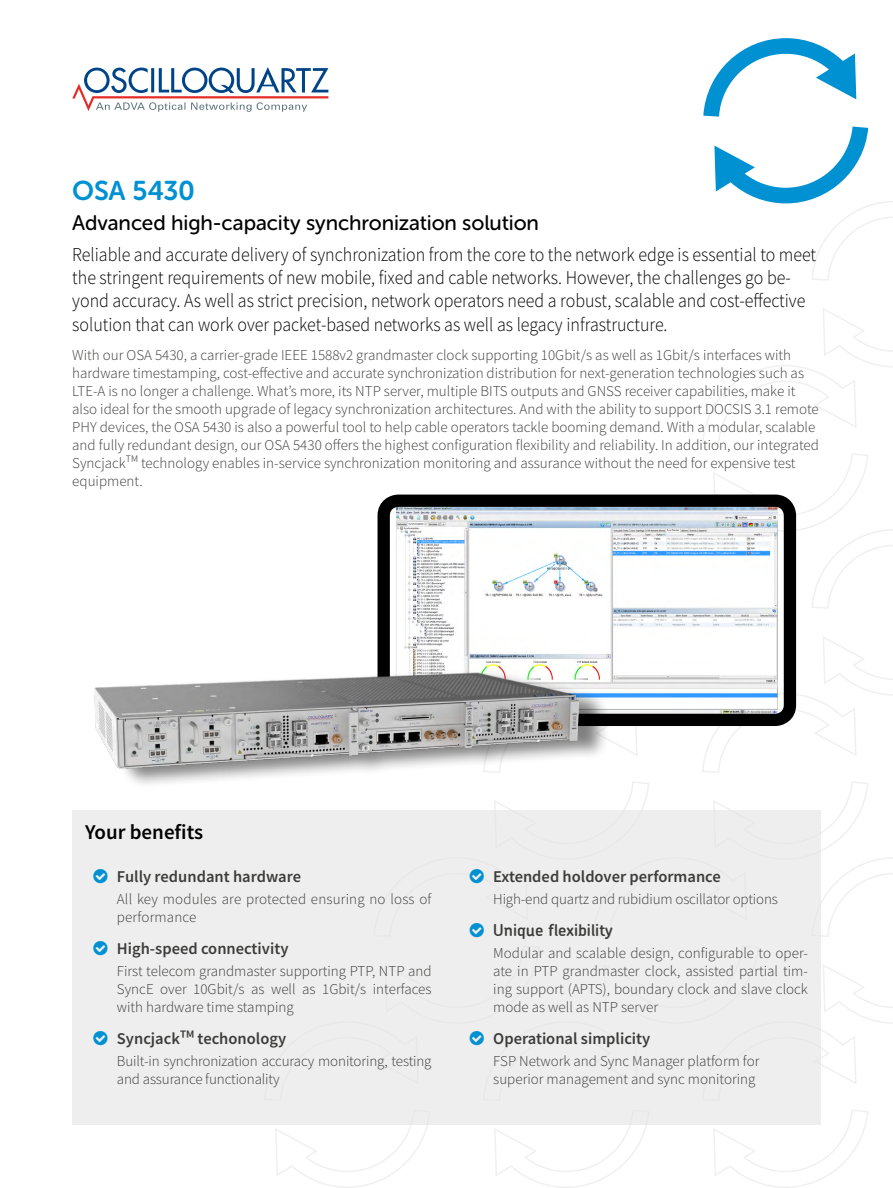
<style>
.page{position:relative;width:893px;height:1188px;background:#fff}
.page>*{position:absolute;margin:0;border:0;box-sizing:border-box;transform-origin:0 0}
.t1{font:27px "Museo Sans Rounded 700";letter-spacing:-.01em;color:#0091d3}
.t2{font:21px "Museo Sans Rounded 500";color:#000}
.t3{font:600 21px "Source Sans Pro";color:#000}
.t4{font:300 19.5px/23.4px "Source Sans Pro";color:#000;scale:.92 1}
.t5{font:600 16.5px "Source Sans Pro";color:#3c3c3b}
.t6{font:600 16.5px "Chevin";color:#3c3c3b}
.t7{font:300 15px/18px "Source Sans Pro";color:#3c3c3b}
.s1{color:#0091d3}
</style>
<div class="page">
<svg style="left:702px;top:308px;width:191px;height:137px"></svg>
<svg style="left:592px;top:454px;width:301px;height:156px"></svg>
<svg style="left:610px;top:617px;width:283px;height:156px"></svg>
<svg style="left:275px;top:1125px;width:153px;height:63px"></svg>
<svg style="left:494px;top:1125px;width:153px;height:63px"></svg>
<svg style="left:713px;top:1110px;width:155px;height:78px"></svg>
<svg style="left:494px;top:782px;width:399px;height:155px"></svg>
<svg style="left:821px;top:965px;width:72px;height:119px"></svg>
<svg style="left:703px;top:38px;width:153px;height:79px"></svg>
<svg style="left:714px;top:127px;width:179px;height:154px"></svg>
<svg style="left:72px;top:67px;width:256px;height:45px"></svg>
<div style="left:72px;top:810px;width:749px;height:315px;background:#eee"></div>
<img style="left:396px;top:508px;width:382px;height:205px">
<div style="left:378px;top:495px;width:418px;height:231px;border:12px solid #000;border-radius:15px"></div>
<div style="left:101px;top:668px;width:509px;height:121px;background:#000;opacity:.5"></div>
<img style="left:94px;top:672px;width:484px;height:97px">
<h1 class="t1" style="left:72px;top:176px;width:124px">OSA 5430</h1>
<h2 class="t2" style="left:72px;top:211px;width:468px">Advanced high-capacity synchronization solution</h2>
<p class="t4" style="left:72px;top:243px;width:810px">Reliable and accurate delivery of synchronization from the core to the network edge is essential to meet the stringent requirements of new mobile, fixed and cable networks. However, the challenges go be&shy;yond accuracy. As well as strict precision, network operators need a robust, scalable and cost-effective solution that can work over packet-based networks as well as legacy infrastructure.</p>
<p class="t7" style="left:72px;top:346px;width:748px">With our OSA 5430, a carrier-grade IEEE 1588v2 grandmaster clock supporting 10Gbit/s as well as 1Gbit/s interfaces with hardware timestamping, cost-effective and accurate synchronization distribution for next-generation technologies such as LTE-A is no longer a challenge. What’s more, its NTP server, multiple BITS outputs and GNSS receiver capabilities, make it also ideal for the smooth upgrade of legacy synchronization architectures. And with the ability to support DOCSIS 3.1 remote PHY devices, the OSA 5430 is also a powerful tool to help cable operators tackle booming demand. With a modular, scalable and fully redundant design, our OSA 5430 offers the highest configuration flexibility and reliability. In addition, our integrated SyncjackTM technology enables in-service synchronization monitoring and assurance without the need for expensive test equipment.</p>
<h2 class="t3" style="left:85px;top:818px;width:120px">Your benefits</h2>
<p class="t5" style="left:94px;top:866px;width:209px"><span class="s1">□</span> Fully redundant hardware</p>
<p class="t7" style="left:117px;top:890px;width:316px">All key modules are protected ensuring no loss of performance</p>
<p class="t5" style="left:94px;top:938px;width:196px"><span class="s1">□</span> High-speed connectivity</p>
<p class="t7" style="left:117px;top:962px;width:316px;text-align:justify">First telecom grandmaster supporting PTP, NTP and SyncE over 10Gbit/s as well as 1Gbit/s interfaces with hardware time stamping</p>
<p class="t5" style="left:94px;top:1028px;width:194px"><span class="s1">□</span> SyncjackTM techonology</p>
<p class="t7" style="left:117px;top:1052px;width:316px">Built-in synchronization accuracy monitoring, testing and assurance functionality</p>
<p class="t5" style="left:470px;top:866px;width:252px"><span class="s1">□</span> Extended holdover performance</p>
<p class="t7" style="left:493px;top:890px;width:286px">High-end quartz and rubidium oscillator options</p>
<p class="t6" style="left:470px;top:919px;width:144px"><span class="s1">□</span> Unique flexibility</p>
<p class="t7" style="left:493px;top:944px;width:316px;text-align:justify">Modular and scalable design, configurable to oper&shy;ate in PTP grandmaster clock, assisted partial tim&shy;ing support (APTS), boundary clock and slave clock mode as well as NTP server</p>
<p class="t5" style="left:470px;top:1028px;width:182px"><span class="s1">□</span> Operational simplicity</p>
<p class="t7" style="left:493px;top:1052px;width:268px">FSP Network and Sync Manager platform for superior management and sync monitoring</p>
</div>
